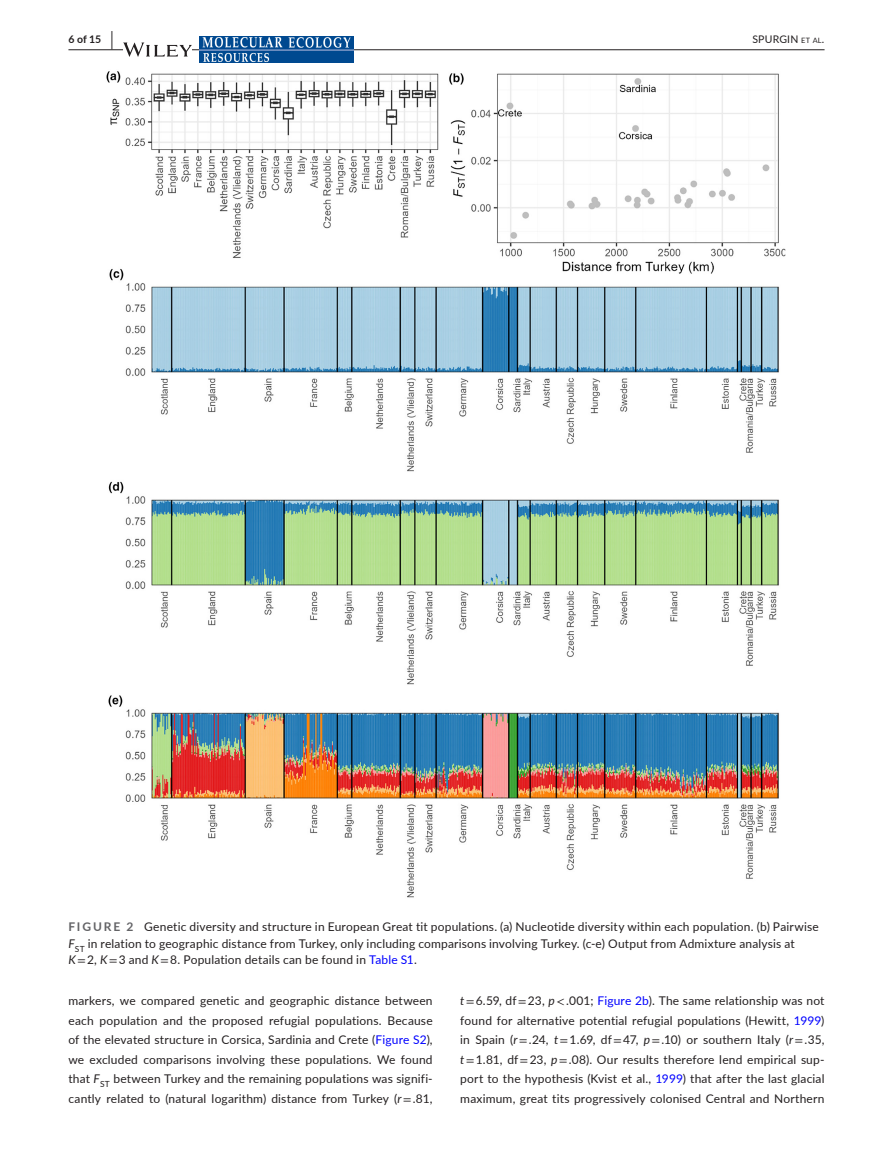
<style>
.page{position:relative;width:893px;height:1174px;background:#fff}
.page>*{position:absolute;margin:0;border:0;box-sizing:border-box;transform-origin:0 0}
.t1{font:12px/19.5px "Lato";letter-spacing:.015em;color:#231f20;text-align:justify}
.t2{font:10.5px "Lato";letter-spacing:.02em;color:#231f20}
.t3{font:700 10.5px "Lato";color:#231f20}
.s1{font-size:19.5px}
.s2{font-size:7.35px}
.s3{font-weight:700;color:#636366}
.s4{font-style:italic}
.s5{font-family:"STIX"}
.s6{color:#00f}
</style>
<div class="page">
<hr style="left:68px;top:49px;width:756px;height:1px;background:#231f20">
<svg style="left:123px;top:42px;width:69px;height:15px"></svg>
<img style="left:200px;top:37px;width:153px;height:25px">
<img style="left:106px;top:71px;width:680px;height:827px">
<p class="t3" style="left:68px;top:31px;width:46px">6 of 15 <span class="s1">|</span></p>
<p class="t2" style="left:752px;top:31px;width:74px">SPURGIN <span class="s2">et al</span>.</p>
<p class="t1" style="left:68px;top:918px;width:752px;line-height:16.5px;text-align:left"><span class="s3">FIGURE 2</span> Genetic diversity and structure in European Great tit populations. (a) Nucleotide diversity within each population. (b) Pairwise<br><span class="s4">F</span><sub>ST</sub> in relation to geographic distance from Turkey, only including comparisons involving Turkey. (c-e) Output from Admixture analysis at<br><span class="s4">K</span><span class="s5">=</span> 2, <span class="s4">K</span><span class="s5">=</span> 3 and <span class="s4">K</span><span class="s5">=</span> 8. Population details can be found in <span class="s6">Table S1</span>.</p>
<p class="t1" style="left:68px;top:990px;width:366px">markers, we compared genetic and geographic distance between each population and the proposed refugial populations. Because of the elevated structure in Corsica, Sardinia and Crete (<span class="s6">Figure S2</span>), we excluded comparisons involving these populations. We found that <span class="s4">F</span><sub>ST</sub> between Turkey and the remaining populations was signifi&shy;cantly related to (natural logarithm) distance from Turkey (<span class="s4">r</span><span class="s5">=</span> .81,</p>
<p class="t1" style="left:460px;top:990px;width:366px"><span class="s4">t</span><span class="s5">=</span> 6.59, df <span class="s5">=</span> 23, <span class="s4">p</span><span class="s5">&lt;</span> .001; <span class="s6">Figure 2b</span>). The same relationship was not found for alternative potential refugial populations (Hewitt, <span class="s6">1999</span>) in Spain (<span class="s4">r</span><span class="s5">=</span> .24, <span class="s4">t</span><span class="s5">=</span> 1.69, df <span class="s5">=</span> 47, <span class="s4">p</span><span class="s5">=</span> .10) or southern Italy (<span class="s4">r</span><span class="s5">=</span> .35, <span class="s4">t</span><span class="s5">=</span> 1.81, df <span class="s5">=</span> 23, <span class="s4">p</span><span class="s5">=</span> .08). Our results therefore lend empirical sup&shy;port to the hypothesis (Kvist et al., <span class="s6">1999</span>) that after the last glacial maximum, great tits progressively colonised Central and Northern</p>
</div>
